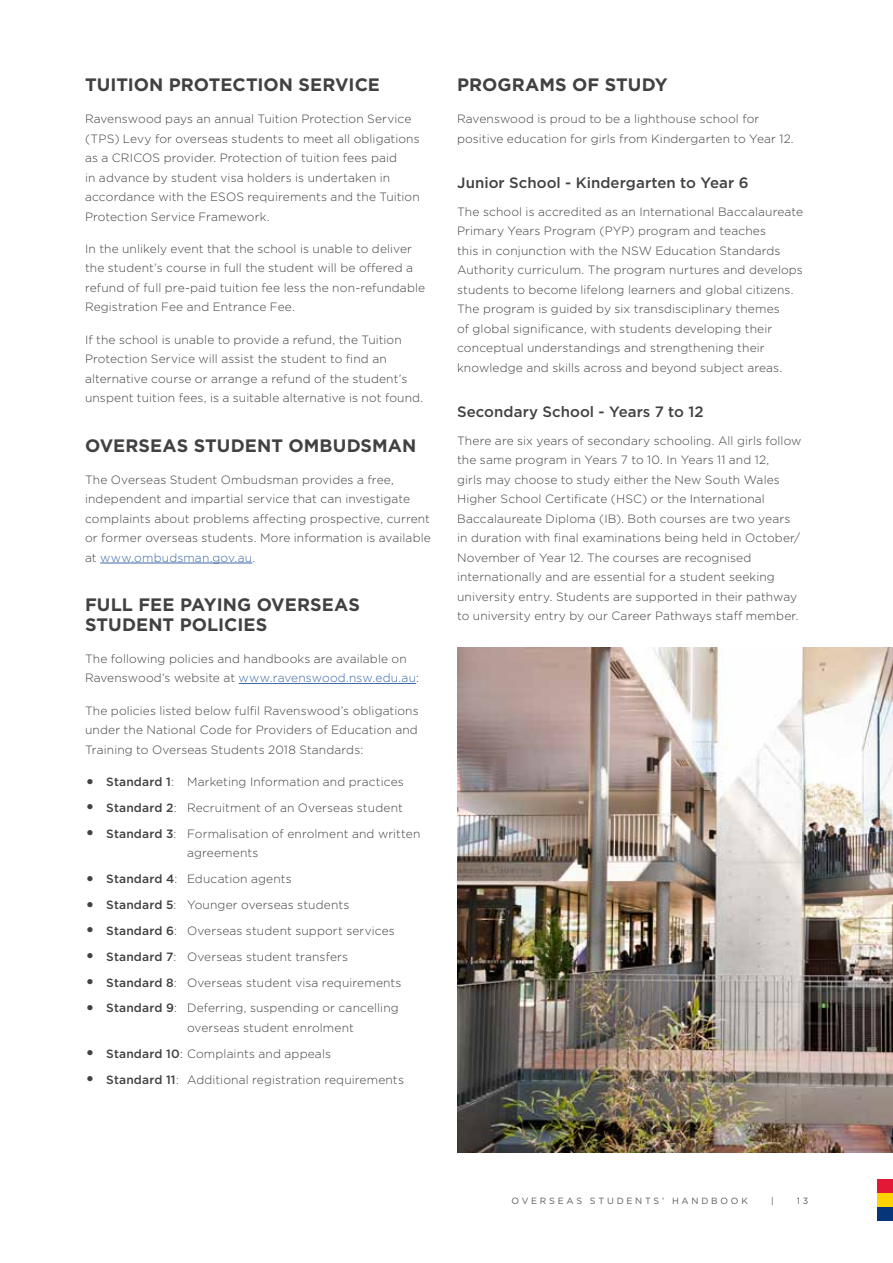
<style>
.page{position:relative;width:893px;height:1263px;background:#fff}
.page>*{position:absolute;margin:0;border:0;box-sizing:border-box;transform-origin:0 0}
.t1{font:700 18px/19.5px "Gotham";color:#414042}
.t2{font:500 15px "Gotham";letter-spacing:.005em;color:#414042}
.t3{font:300 12px/19.5px "Gotham";letter-spacing:.01em;color:#414042}
.t4{font:9px "Gotham";letter-spacing:.305em;color:#58595b}
.s1{color:#3a68a5}
.s2{font-size:21px}
.s3{font-weight:500}
</style>
<div class="page">
<hr style="left:100px;top:563px;width:152px;height:1px;background:#3a68a5">
<hr style="left:239px;top:683px;width:177px;height:1px;background:#3a68a5">
<img style="left:457px;top:647px;width:436px;height:505px">
<div style="left:878px;top:1179px;width:15px;height:14px;background:#e31837"></div>
<div style="left:878px;top:1193px;width:15px;height:14px;background:#ffd200"></div>
<div style="left:878px;top:1207px;width:15px;height:14px;background:#06357a"></div>
<h1 class="t1" style="left:85px;top:75px;width:296px">TUITION PROTECTION SERVICE</h1>
<p class="t3" style="left:85px;top:109px;width:336px">Ravenswood pays an annual Tuition Protection Service (TPS) Levy for overseas students to meet all obligations as a CRICOS provider. Protection of tuition fees paid<br>in advance by student visa holders is undertaken in accordance with the ESOS requirements and the Tuition Protection Service Framework.</p>
<p class="t3" style="left:85px;top:239px;width:342px">In the unlikely event that the school is unable to deliver the student’s course in full the student will be offered a refund of full pre-paid tuition fee less the non-refundable Registration Fee and Entrance Fee.</p>
<p class="t3" style="left:85px;top:329px;width:340px">If the school is unable to provide a refund, the Tuition Protection Service will assist the student to find an alternative course or arrange a refund of the student’s unspent tuition fees, is a suitable alternative is not found.</p>
<h1 class="t1" style="left:85px;top:435px;width:333px">OVERSEAS STUDENT OMBUDSMAN</h1>
<p class="t3" style="left:85px;top:469px;width:347px">The Overseas Student Ombudsman provides a free, independent and impartial service that can investigate complaints about problems affecting prospective, current or former overseas students. More information is available at <span class="s1">www.ombudsman.gov.au</span>.</p>
<h1 class="t1" style="left:85px;top:595px;width:276px">FULL FEE PAYING OVERSEAS<br>STUDENT POLICIES</h1>
<p class="t3" style="left:85px;top:648px;width:335px">The following policies and handbooks are available on<br>Ravenswood’s website at <span class="s1">www.ravenswood.nsw.edu.au</span>:</p>
<p class="t3" style="left:85px;top:700px;width:335px;text-align:justify">The policies listed below fulfil Ravenswood’s obligations under the National Code for Providers of Education and Training to Overseas Students 2018 Standards:</p>
<p class="t3" style="left:85px;top:771px;width:320px"><span class="s2">•</span> <span class="s3">Standard 1</span>: Marketing Information and practices</p>
<p class="t3" style="left:85px;top:797px;width:319px"><span class="s2">•</span> <span class="s3">Standard 2</span>: Recruitment of an Overseas student</p>
<p class="t3" style="left:187px;top:823px;width:235px;text-indent:-102px"><span class="s2">•</span> <span class="s3">Standard 3</span>: Formalisation of enrolment and written agreements</p>
<p class="t3" style="left:85px;top:869px;width:208px"><span class="s2">•</span> <span class="s3">Standard 4</span>: Education agents</p>
<p class="t3" style="left:85px;top:894px;width:266px"><span class="s2">•</span> <span class="s3">Standard 5</span>: Younger overseas students</p>
<p class="t3" style="left:85px;top:920px;width:311px"><span class="s2">•</span> <span class="s3">Standard 6</span>: Overseas student support services</p>
<p class="t3" style="left:85px;top:946px;width:265px"><span class="s2">•</span> <span class="s3">Standard 7</span>: Overseas student transfers</p>
<p class="t3" style="left:85px;top:972px;width:318px"><span class="s2">•</span> <span class="s3">Standard 8</span>: Overseas student visa requirements</p>
<p class="t3" style="left:187px;top:998px;width:213px;text-indent:-102px"><span class="s2">•</span> <span class="s3">Standard 9</span>: Deferring, suspending or cancelling overseas student enrolment</p>
<p class="t3" style="left:85px;top:1043px;width:247px"><span class="s2">•</span> <span class="s3">Standard 10</span>: Complaints and appeals</p>
<p class="t3" style="left:85px;top:1069px;width:320px"><span class="s2">•</span> <span class="s3">Standard 11</span>: Additional registration requirements</p>
<h1 class="t1" style="left:457px;top:75px;width:212px">PROGRAMS OF STUDY</h1>
<p class="t3" style="left:457px;top:109px;width:338px">Ravenswood is proud to be a lighthouse school for positive education for girls from Kindergarten to Year 12.</p>
<p class="t2" style="left:457px;top:173px;width:293px">Junior School - Kindergarten to Year 6</p>
<p class="t3" style="left:457px;top:201px;width:347px">The school is accredited as an International Baccalaureate Primary Years Program (PYP) program and teaches<br>this in conjunction with the NSW Education Standards Authority curriculum. The program nurtures and develops students to become lifelong learners and global citizens.<br>The program is guided by six transdisciplinary themes<br>of global significance, with students developing their conceptual understandings and strengthening their knowledge and skills across and beyond subject areas.</p>
<p class="t2" style="left:457px;top:402px;width:248px">Secondary School - Years 7 to 12</p>
<p class="t3" style="left:457px;top:430px;width:346px">There are six years of secondary schooling. All girls follow the same program in Years 7 to 10. In Years 11 and 12,<br>girls may choose to study either the New South Wales Higher School Certificate (HSC) or the International Baccalaureate Diploma (IB). Both courses are two years in duration with final examinations being held in October/ November of Year 12. The courses are recognised internationally and are essential for a student seeking university entry. Students are supported in their pathway to university entry by our Career Pathways staff member.</p>
<p class="t4" style="left:512px;top:1195px;width:238px">OVERSEAS STUDENTS’ HANDBOOK</p>
<p class="t4" style="left:771px;top:1195px;width:4px">|</p>
<p class="t4" style="left:797px;top:1195px;width:13px">1 3</p>
</div>
